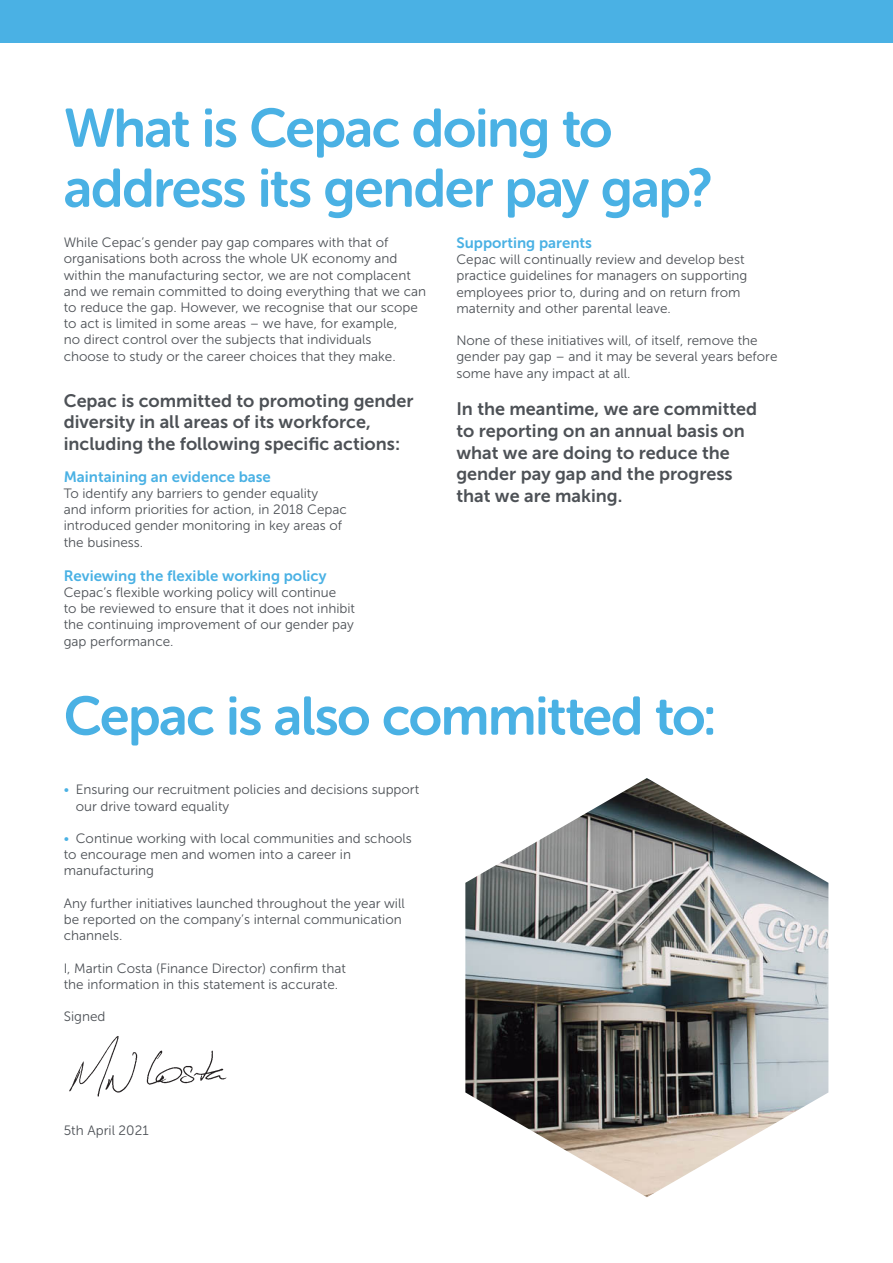
<style>
.page{position:relative;width:893px;height:1263px;background:#fff}
.page>*{position:absolute;margin:0;border:0;box-sizing:border-box;transform-origin:0 0}
.t1{font:54px/60px "Museo Sans Rounded 700";letter-spacing:-.025em;color:#4ab1e4}
.t2{font:18px/21.6px "Museo Sans 700";color:#4d5156}
.t3{font:15px "Museo Sans 700";color:#4ab1e4}
.t4{font:13.5px/16.2px "Museo Sans 300";color:#4d5156}
.s1{color:#4ab1e4}
</style>
<div class="page">
<div style="left:0;top:0;width:893px;height:43px;background:#4ab1e4"></div>
<img style="left:69px;top:1036px;width:158px;height:61px">
<img style="left:465px;top:778px;width:363px;height:419px">
<p class="t1" style="left:64px;top:98px;width:650px">What is Cepac doing to address its gender pay gap?</p>
<p class="t4" style="left:64px;top:235px;width:364px">While Cepac’s gender pay gap compares with that of organisations both across the whole UK economy and within the manufacturing sector, we are not complacent and we remain committed to doing everything that we can to reduce the gap. However, we recognise that our scope to act is limited in some areas – we have, for example,<br>no direct control over the subjects that individuals<br>choose to study or the career choices that they make.</p>
<p class="t2" style="left:64px;top:390px;width:351px">Cepac is committed to promoting gender diversity in all areas of its workforce, including the following specific actions:</p>
<p class="t3" style="left:64px;top:468px;width:209px">Maintaining an evidence base</p>
<p class="t4" style="left:64px;top:485px;width:285px">To identify any barriers to gender equality<br>and inform priorities for action, in 2018 Cepac introduced gender monitoring in key areas of the business.</p>
<p class="t3" style="left:64px;top:567px;width:264px">Reviewing the flexible working policy</p>
<p class="t4" style="left:64px;top:584px;width:293px">Cepac’s flexible working policy will continue<br>to be reviewed to ensure that it does not inhibit the continuing improvement of our gender pay gap performance.</p>
<p class="t3" style="left:456px;top:234px;width:137px">Supporting parents</p>
<p class="t4" style="left:456px;top:252px;width:293px">Cepac will continually review and develop best practice guidelines for managers on supporting employees prior to, during and on return from maternity and other parental leave.</p>
<p class="t4" style="left:456px;top:333px;width:323px">None of these initiatives will, of itself, remove the gender pay gap – and it may be several years before some have any impact at all.</p>
<p class="t2" style="left:456px;top:398px;width:302px">In the meantime, we are committed to reporting on an annual basis on what we are doing to reduce the gender pay gap and the progress that we are making.</p>
<p class="t1" style="left:64px;top:686px;width:654px">Cepac is also committed to:</p>
<p class="t4" style="left:76px;top:782px;width:345px;text-indent:-12px"><span class="s1">•</span> Ensuring our recruitment policies and decisions support our drive toward equality</p>
<p class="t4" style="left:64px;top:830px;width:350px"><span class="s1">•</span> Continue working with local communities and schools to encourage men and women into a career in manufacturing</p>
<p class="t4" style="left:64px;top:895px;width:342px">Any further initiatives launched throughout the year will be reported on the company’s internal communication channels.</p>
<p class="t4" style="left:64px;top:960px;width:284px">I, Martin Costa (Finance Director) confirm that the information in this statement is accurate.</p>
<p class="t4" style="left:64px;top:1008px;width:43px">Signed</p>
<p class="t4" style="left:64px;top:1122px;width:86px">5th April 2021</p>
</div>
